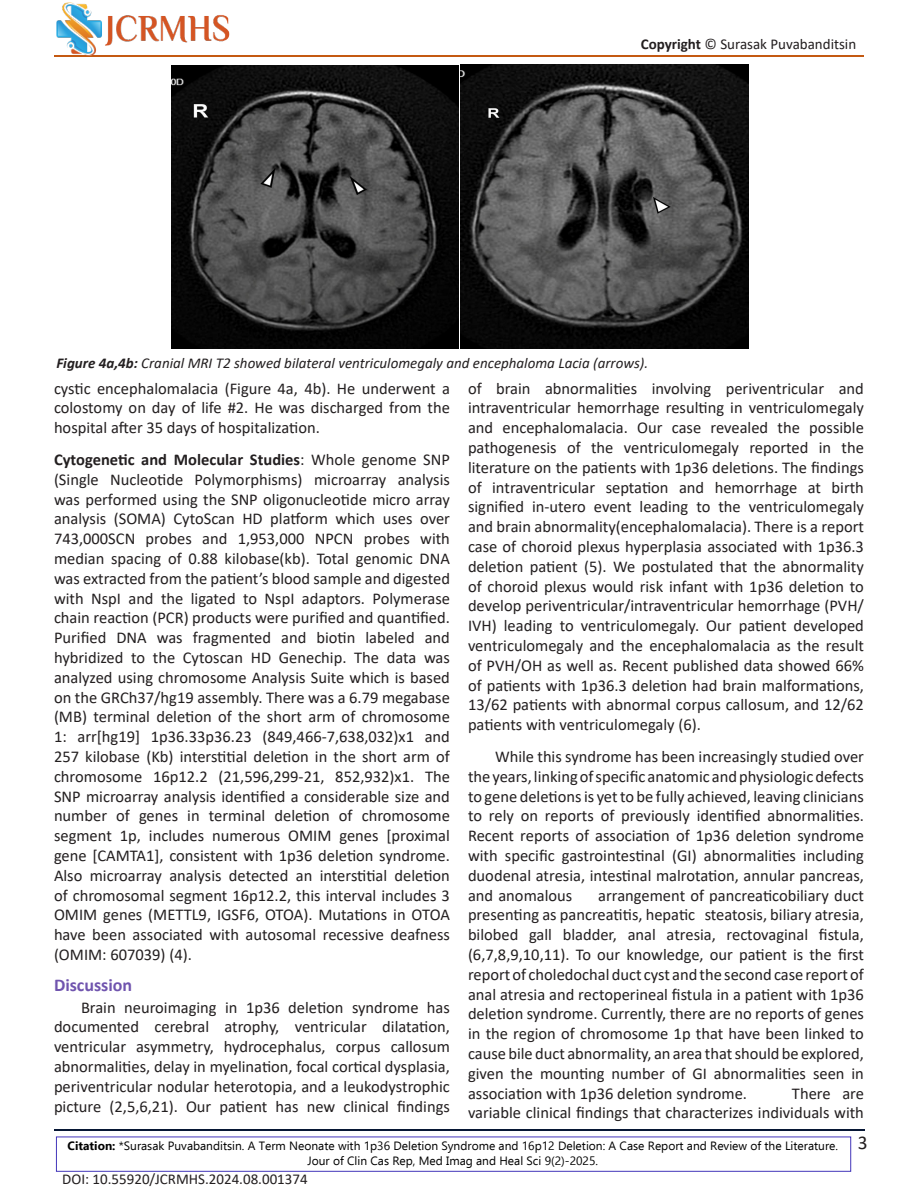
<style>
.page{position:relative;width:918px;height:1188px;background:#fff}
.page>*{position:absolute;margin:0;border:0;box-sizing:border-box;transform-origin:0 0}
.t1{font:19.5px "Calibri";color:#231f20}
.side_heading{font:700 18px "Calibri";color:#7054ae}
.Body_Text_First_Indent{font:16.5px/19.8px "Calibri";color:#231f20;text-align:justify}
.figure_tittle{font:italic 15px "Calibri";color:#231f20}
.t2{font:15px "Calibri";color:#231f20}
.t3{font:12px/14.4px "Ebrima";color:#000;text-align:center}
.s1{font-weight:700}
</style>
<div class="page">
<hr style="left:54px;top:55px;width:810px;height:1px;background:#c45911">
<img style="left:54px;top:2px;width:178px;height:55px">
<hr style="left:55px;top:1130px;width:810px;height:1px;background:#071735">
<div style="left:56px;top:1137px;width:795px;height:35px;background:#fff;border:1px solid #4336ba"></div>
<img style="left:171px;top:66px;width:288px;height:282px">
<img style="left:461px;top:65px;width:287px;height:283px">
<p class="t2" style="left:641px;top:33px;width:217px"><span class="s1">Copyright</span> © Surasak Puvabanditsin</p>
<p class="figure_tittle" style="left:56px;top:352px;width:593px"><span class="s1">Figure 4a,4b:</span> Cranial MRI T2 showed bilateral ventriculomegaly and encephaloma Lacia (arrows).</p>
<p class="Body_Text_First_Indent" style="left:54px;top:378px;width:398px">cystic encephalomalacia (Figure 4a, 4b). He underwent a colostomy on day of life #2. He was discharged from the hospital after 35 days of hospitalization.</p>
<p class="Body_Text_First_Indent" style="left:54px;top:449px;width:398px"><span class="s1">Cytogenetic and Molecular Studies</span>: Whole genome SNP (Single Nucleotide Polymorphisms) microarray analysis was performed using the SNP oligonucleotide micro array analysis (SOMA) CytoScan HD platform which uses over 743,000SCN probes and 1,953,000 NPCN probes with median spacing of 0.88 kilobase(kb). Total genomic DNA was extracted from the patient’s blood sample and digested with NspI and the ligated to NspI adaptors. Polymerase chain reaction (PCR) products were purified and quantified.<br>Purified DNA was fragmented and biotin labeled and hybridized to the Cytoscan HD Genechip. The data was analyzed using chromosome Analysis Suite which is based on the GRCh37/hg19 assembly. There was a 6.79 megabase (MB) terminal deletion of the short arm of chromosome 1: arr[hg19] 1p36.33p36.23 (849,466-7,638,032)x1 and 257 kilobase (Kb) interstitial deletion in the short arm of chromosome 16p12.2 (21,596,299-21, 852,932)x1. The SNP microarray analysis identified a considerable size and number of genes in terminal deletion of chromosome segment 1p, includes numerous OMIM genes [proximal gene [CAMTA1], consistent with 1p36 deletion syndrome.<br>Also microarray analysis detected an interstitial deletion of chromosomal segment 16p12.2, this interval includes 3<br>OMIM genes (METTL9, IGSF6, OTOA). Mutations in OTOA have been associated with autosomal recessive deafness (OMIM: 607039) (4).</p>
<p class="side_heading" style="left:54px;top:972px;width:80px">Discussion</p>
<p class="Body_Text_First_Indent" style="left:54px;top:997px;width:397px;text-indent:27px">Brain neuroimaging in 1p36 deletion syndrome has documented cerebral atrophy, ventricular dilatation, ventricular asymmetry, hydrocephalus, corpus callosum abnormalities, delay in myelination, focal cortical dysplasia, periventricular nodular heterotopia, and a leukodystrophic picture (2,5,6,21). Our patient has new clinical findings</p>
<p class="Body_Text_First_Indent" style="left:468px;top:378px;width:398px">of brain abnormalities involving periventricular and intraventricular hemorrhage resulting in ventriculomegaly and encephalomalacia. Our case revealed the possible pathogenesis of the ventriculomegaly reported in the literature on the patients with 1p36 deletions. The findings of intraventricular septation and hemorrhage at birth signified in-utero event leading to the ventriculomegaly and brain abnormality(encephalomalacia). There is a report case of choroid plexus hyperplasia associated with 1p36.3 deletion patient (5). We postulated that the abnormality of choroid plexus would risk infant with 1p36 deletion to develop periventricular/intraventricular hemorrhage (PVH/ IVH) leading to ventriculomegaly. Our patient developed ventriculomegaly and the encephalomalacia as the result of PVH/OH as well as. Recent published data showed 66% of patients with 1p36.3 deletion had brain malformations, 13/62 patients with abnormal corpus callosum, and 12/62 patients with ventriculomegaly (6).</p>
<p class="Body_Text_First_Indent" style="left:468px;top:746px;width:398px;text-indent:27px">While this syndrome has been increasingly studied over the years, linking of specific anatomic and physiologic defects to gene deletions is yet to be fully achieved, leaving clinicians to rely on reports of previously identified abnormalities.<br>Recent reports of association of 1p36 deletion syndrome with specific gastrointestinal (GI) abnormalities including duodenal atresia, intestinal malrotation, annular pancreas, and anomalous</p>
<p class="Body_Text_First_Indent" style="left:468px;top:885px;width:398px;text-indent:130px">arrangement of pancreaticobiliary duct presenting as pancreatitis, hepatic steatosis, biliary atresia, bilobed gall bladder, anal atresia, rectovaginal fistula, (6,7,8,9,10,11). To our knowledge, our patient is the first report of choledochal duct cyst and the second case report of anal atresia and rectoperineal fistula in a patient with 1p36 deletion syndrome. Currently, there are no reports of genes in the region of chromosome 1p that have been linked to cause bile duct abnormality, an area that should be explored, given the mounting number of GI abnormalities seen in association with 1p36 deletion syndrome.</p>
<p class="Body_Text_First_Indent" style="left:468px;top:1083px;width:398px;text-align:right">There are<br>variable clinical findings that characterizes individuals with</p>
<p class="t3" style="left:68px;top:1138px;width:772px"><span class="s1">Citation:</span> *Surasak Puvabanditsin. A Term Neonate with 1p36 Deletion Syndrome and 16p12 Deletion: A Case Report and Review of the Literature.<br>Jour of Clin Cas Rep, Med Imag and Heal Sci 9(2)-2025.</p>
<p class="t2" style="left:62px;top:1169px;width:247px">DOI: 10.55920/JCRMHS.2024.08.001374</p>
<p class="t1" style="left:858px;top:1129px;width:11px">3</p>
</div>
